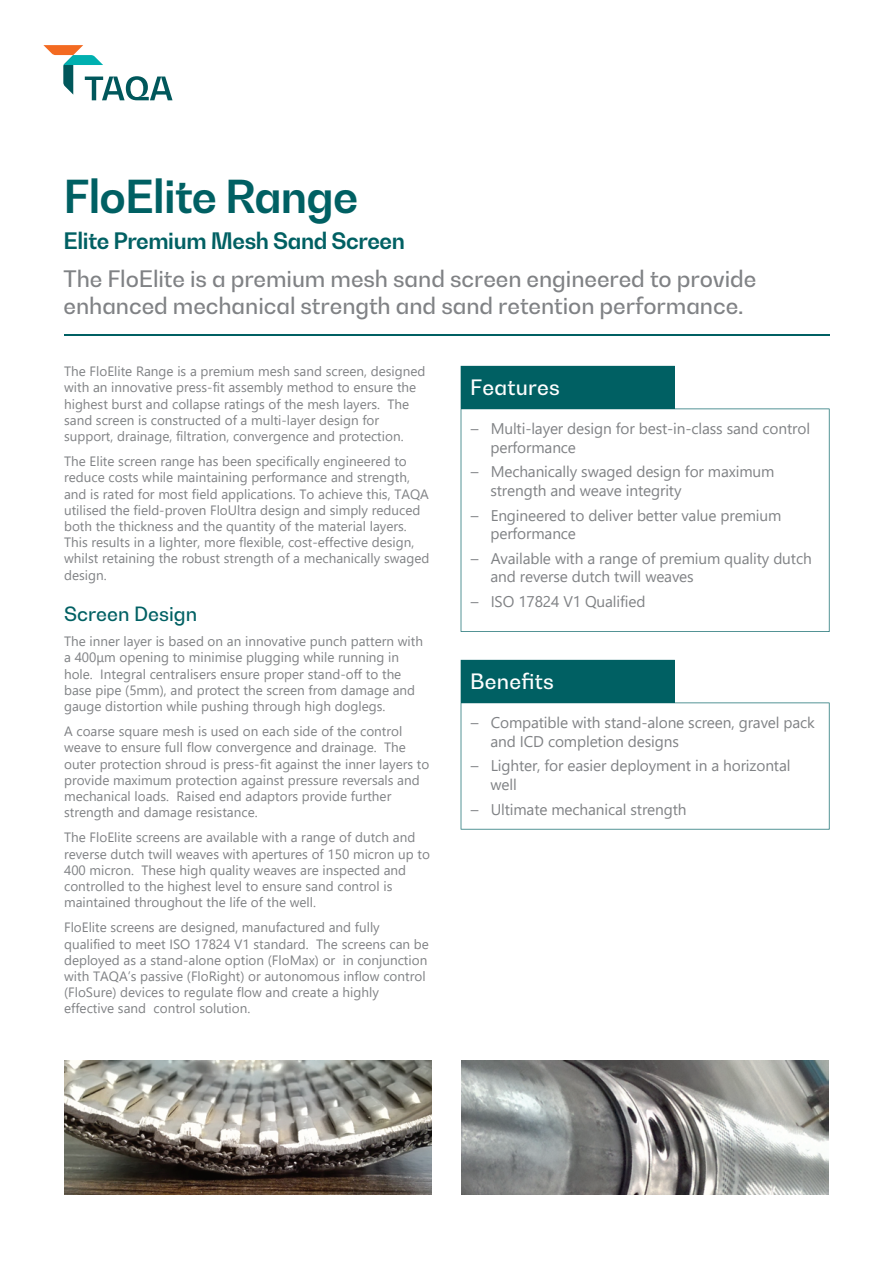
<style>
.page{position:relative;width:893px;height:1263px;background:#fff}
.page>*{position:absolute;margin:0;border:0;box-sizing:border-box;transform-origin:0 0}
.t1{font:700 45px "Bw Gradual";letter-spacing:-.015em;color:#006063}
.t2{font:500 22.5px/27px "Bw Gradual";letter-spacing:-.005em;color:#808285}
.t3{font:700 22.5px "Bw Gradual";letter-spacing:-.015em;color:#006063}
.t4{font:500 21px "Bw Gradual";letter-spacing:.01em;color:#fff}
.t5{font:500 19.5px "Bw Gradual";color:#006063}
.t6{font:15.45px/18.6px "Segoe UI";letter-spacing:-.01em;color:#808285}
.t7{font:13.5px/16.2px "Segoe UI";color:#808285}
</style>
<div class="page">
<svg style="left:43px;top:45px;width:130px;height:55px"></svg>
<hr style="left:64px;top:334px;width:765px;height:2px;background:#006063">
<div style="left:461px;top:366px;width:214px;height:42px;background:#006063"></div>
<svg style="left:461px;top:409px;width:368px;height:223px"></svg>
<div style="left:461px;top:660px;width:214px;height:42px;background:#006063"></div>
<svg style="left:461px;top:702px;width:368px;height:127px"></svg>
<img style="left:64px;top:1061px;width:367px;height:133px">
<img style="left:461px;top:1061px;width:367px;height:133px">
<h1 class="t1" style="left:64px;top:167px;width:296px">FloElite Range</h1>
<h2 class="t3" style="left:64px;top:226px;width:343px">Elite Premium Mesh Sand Screen</h2>
<h2 class="t2" style="left:64px;top:264px;width:694px">The FloElite is a premium mesh sand screen engineered to provide enhanced mechanical strength and sand retention performance.</h2>
<p class="t7" style="left:64px;top:362px;width:363px">The FloElite Range is a premium mesh sand screen, designed with an innovative press-fit assembly method to ensure the highest burst and collapse ratings of the mesh layers. The sand screen is constructed of a multi-layer design for support, drainage, filtration, convergence and protection.</p>
<p class="t7" style="left:64px;top:452px;width:367px">The Elite screen range has been specifically engineered to reduce costs while maintaining performance and strength, and is rated for most field applications. To achieve this, TAQA utilised the field-proven FloUltra design and simply reduced both the thickness and the quantity of the material layers.<br>This results in a lighter, more flexible, cost-effective design, whilst retaining the robust strength of a mechanically swaged design.</p>
<h3 class="t5" style="left:64px;top:601px;width:135px">Screen Design</h3>
<p class="t7" style="left:64px;top:632px;width:360px">The inner layer is based on an innovative punch pattern with a 400μm opening to minimise plugging while running in hole. Integral centralisers ensure proper stand-off to the base pipe (5mm), and protect the screen from damage and gauge distortion while pushing through high doglegs.</p>
<p class="t7" style="left:64px;top:722px;width:367px">A coarse square mesh is used on each side of the control weave to ensure full flow convergence and drainage. The outer protection shroud is press-fit against the inner layers to provide maximum protection against pressure reversals and mechanical loads. Raised end adaptors provide further strength and damage resistance.</p>
<p class="t7" style="left:64px;top:828px;width:367px">The FloElite screens are available with a range of dutch and reverse dutch twill weaves with apertures of 150 micron up to 400 micron. These high quality weaves are inspected and controlled to the highest level to ensure sand control is maintained throughout the life of the well.</p>
<p class="t7" style="left:64px;top:918px;width:366px">FloElite screens are designed, manufactured and fully qualified to meet ISO 17824 V1 standard. The screens can be deployed as a stand-alone option (FloMax) or in conjunction with TAQA’s passive (FloRight) or autonomous inflow control (FloSure) devices to regulate flow and create a highly effective sand control solution.</p>
<h3 class="t4" style="left:470px;top:373px;width:91px">Features</h3>
<p class="t6" style="left:490px;top:418px;width:321px;text-indent:-20px">– Multi-layer design for best-in-class sand control performance</p>
<p class="t6" style="left:490px;top:461px;width:285px;text-indent:-20px">– Mechanically swaged design for maximum strength and weave integrity</p>
<p class="t6" style="left:490px;top:504px;width:292px;text-indent:-20px">– Engineered to deliver better value premium performance</p>
<p class="t6" style="left:490px;top:547px;width:323px;text-indent:-20px">– Available with a range of premium quality dutch and reverse dutch twill weaves</p>
<p class="t6" style="left:471px;top:590px;width:176px">– ISO 17824 V1 Qualified</p>
<h3 class="t4" style="left:470px;top:667px;width:85px">Benefits</h3>
<p class="t6" style="left:490px;top:712px;width:326px;text-indent:-20px">– Compatible with stand-alone screen, gravel pack and ICD completion designs</p>
<p class="t6" style="left:490px;top:755px;width:302px;text-indent:-20px">– Lighter, for easier deployment in a horizontal well</p>
<p class="t6" style="left:471px;top:798px;width:217px">– Ultimate mechanical strength</p>
</div>
